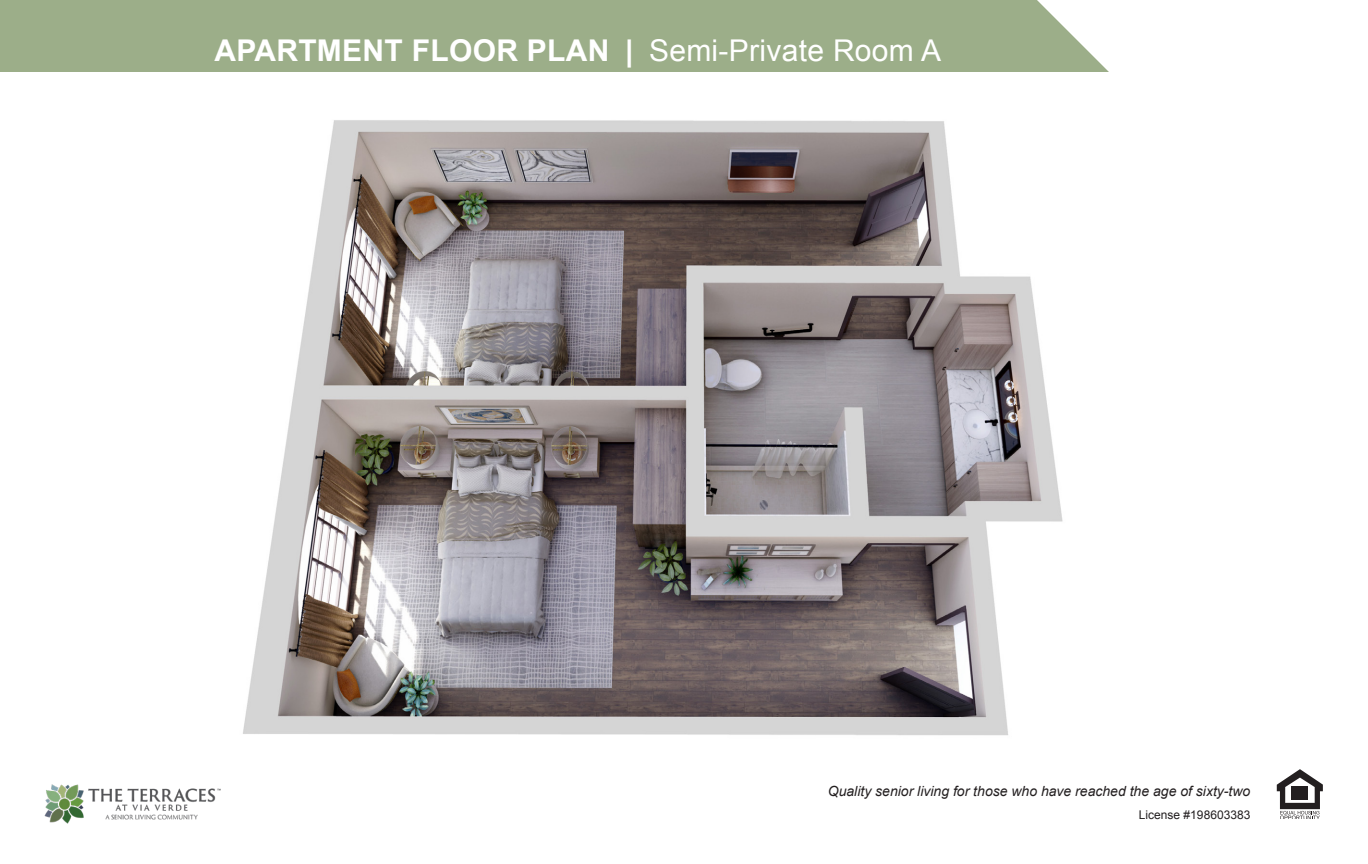
<style>
.page{position:relative;width:1368px;height:864px;background:#fff}
.page>*{position:absolute;margin:0;border:0;box-sizing:border-box;transform-origin:0 0}
.Paragraph_Style_1{font:700 30px "Arial";letter-spacing:.01em;color:#fff}
.t1{font:italic 14px "Arial";color:#231f20}
.t2{font:12px "Arial";color:#231f20}
.s1{font-weight:400}
</style>
<div class="page">
<div style="left:0;top:0;width:1109px;height:72px;background:#9cae89"></div>
<img style="left:44px;top:784px;width:177px;height:40px">
<svg style="left:1277px;top:769px;width:46px;height:50px"></svg>
<div style="left:1292px;top:786px;width:16px;height:6px;background:#231f20"></div>
<div style="left:1292px;top:793px;width:16px;height:7px;background:#231f20"></div>
<img style="left:243px;top:120px;width:820px;height:616px">
<p class="Paragraph_Style_1" style="left:214px;top:30px;width:728px">APARTMENT FLOOR PLAN | <span class="s1">Semi-Private Room A</span></p>
<p class="t1" style="left:828px;top:782px;width:424px">Quality senior living for those who have reached the age of sixty-two</p>
<p class="t2" style="left:1139px;top:807px;width:113px">License #198603383</p>
</div>
